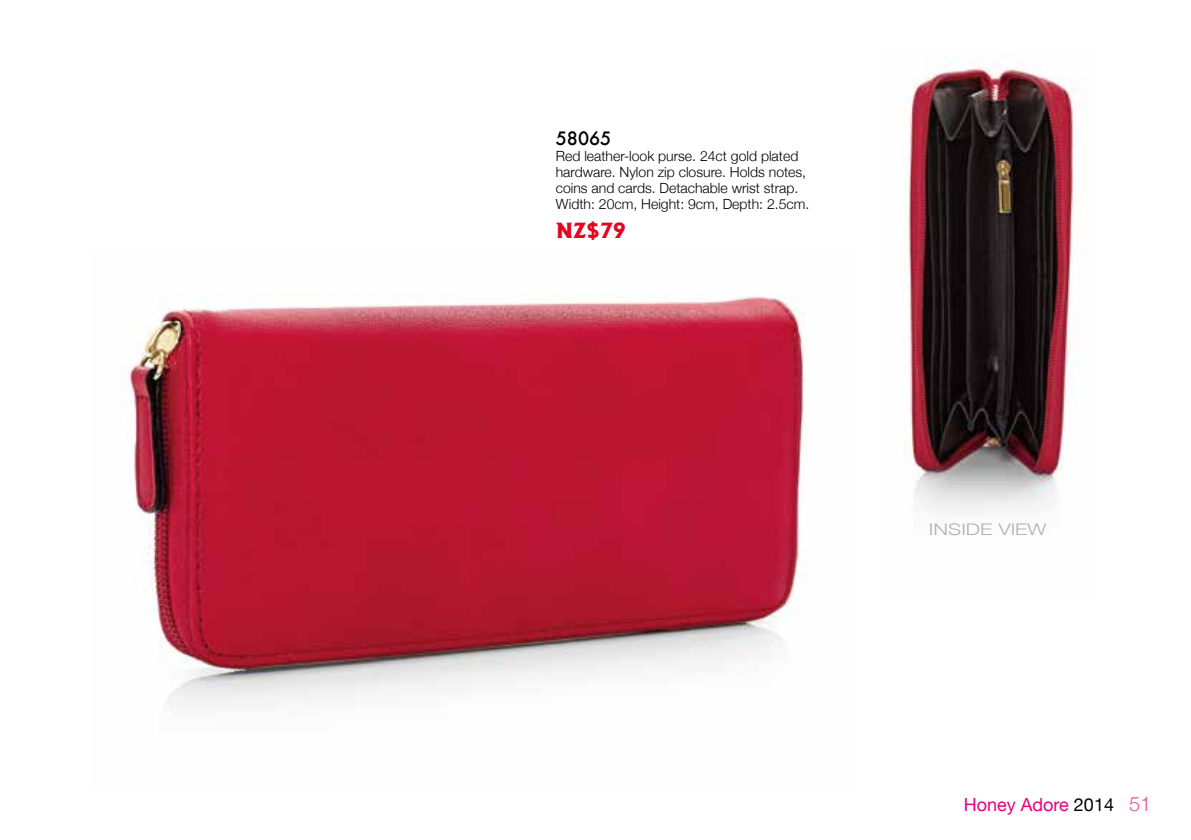
<style>
.page{position:relative;width:1191px;height:840px;background:#fff}
.page>*{position:absolute;margin:0;border:0;box-sizing:border-box;transform-origin:0 0}
.t1{font:800 20px "Albertus";color:#e40521}
.t2{font:18px "Helvetica Neue";color:#e5007d}
.t3{font:500 18px "Futura";color:#000}
.t4{font:300 16px "Helvetica Neue";color:#b2b2b2;scale:1.3 1}
.t5{font:300 14px/16px "Helvetica Neue";color:#000}
.s1{color:#000}
.s2{font-weight:300;font-size:20px;color:#ea5297}
</style>
<div class="page">
<img style="left:126px;top:295px;width:678px;height:411px">
<img style="left:903px;top:57px;width:175px;height:456px">
<p class="t3" style="left:556px;top:126px;width:57px">58065</p>
<p class="t5" style="left:556px;top:147px;width:255px">Red leather-look purse. 24ct gold plated hardware. Nylon zip closure. Holds notes, coins and cards. Detachable wrist strap.<br>Width: 20cm, Height: 9cm, Depth: 2.5cm.</p>
<h1 class="t1" style="left:556px;top:222px;width:72px">NZ$79</h1>
<p class="t4" style="left:929px;top:516px;width:92px">INSIDE VIEW</p>
<p class="t2" style="left:964px;top:790px;width:189px">Honey Adore <span class="s1">2014</span> <span class="s2">51</span></p>
</div>
